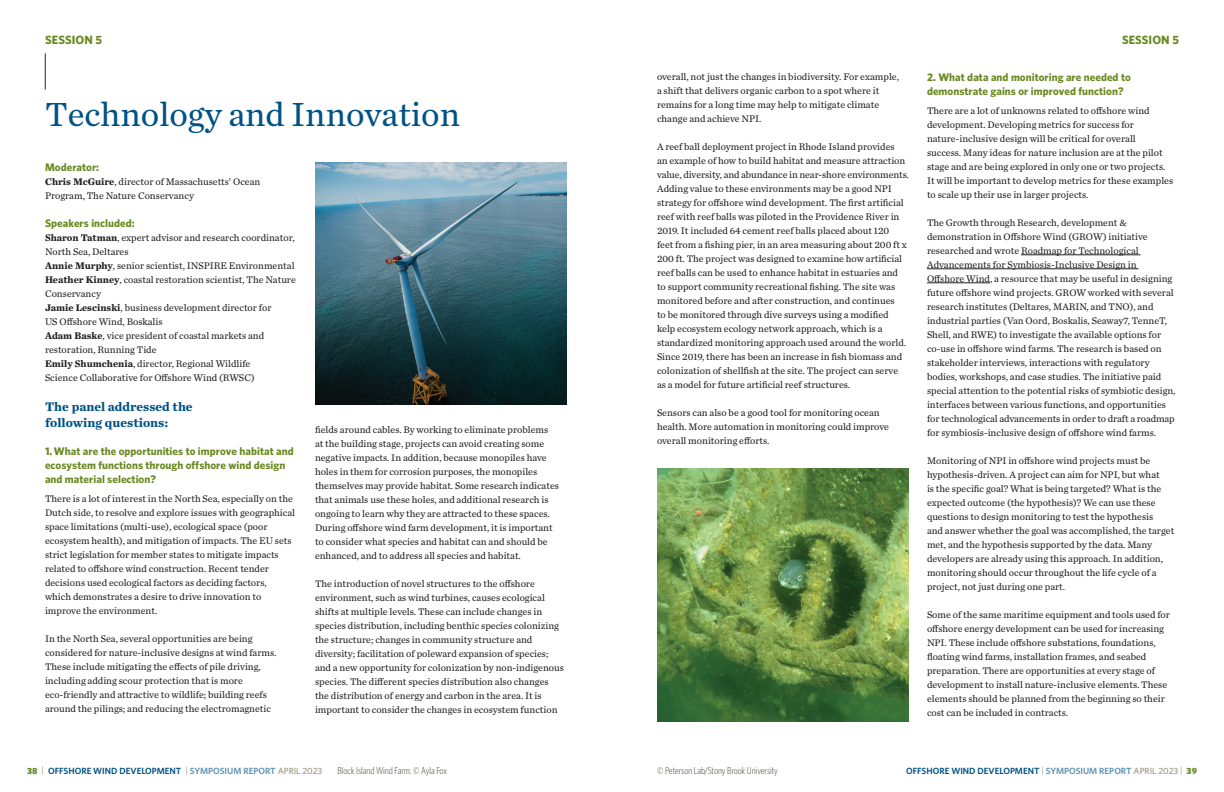
<style>
.page{position:relative;width:1224px;height:792px;background:#fff}
.page>*{position:absolute;margin:0;border:0;box-sizing:border-box;transform-origin:0 0}
.t1{font:35px "Chronicle Text G2";color:#005285}
.t2{font:700 13px/16px "Chronicle Text G2";color:#005285}
.t3{font:700 12px "Whitney";letter-spacing:.005em;color:#6a8922}
.t4{font:700 11px/14px "Whitney";letter-spacing:.005em;color:#6a8922}
.t5{font:10px/14px "Chronicle Text G2";color:#231f20}
.t6{font:300 10px "Whitney Condensed";color:#4b4b40}
.t7{font:600 9px "Whitney";color:#005285}
.s1{font-weight:700}
.s2{font-weight:900;color:#6a8922}
.s3{font-weight:400;color:#979481}
.s4{color:#5d93b5}
.s5{font-weight:500;color:#979481}
</style>
<div class="page">
<hr style="left:45px;top:54px;width:1px;height:36px;background:#231f20">
<hr style="left:1021px;top:255px;width:120px;height:1px;background:#231f20">
<hr style="left:927px;top:269px;width:212px;height:1px;background:#231f20">
<hr style="left:927px;top:283px;width:63px;height:1px;background:#231f20">
<img style="left:315px;top:162px;width:252px;height:243px">
<img style="left:657px;top:468px;width:252px;height:253px">
<p class="t3" style="left:45px;top:31px;width:58px">SESSION 5</p>
<h1 class="t1" style="left:45px;top:88px;width:417px">Technology and Innovation</h1>
<p class="t4" style="left:45px;top:160px;width:56px">Moderator:</p>
<p class="t5" style="left:45px;top:174px;width:217px"><span class="s1">Chris McGuire</span>, director of Massachusetts’ Ocean<br>Program, The Nature Conservancy</p>
<p class="t4" style="left:45px;top:216px;width:91px">Speakers included:</p>
<p class="t5" style="left:45px;top:230px;width:252px"><span class="s1">Sharon Tatman</span>, expert advisor and research coordinator, North Sea, Deltares<br><span class="s1">Annie Murphy</span>, senior scientist, INSPIRE Environmental <span class="s1">Heather Kinney</span>, coastal restoration scientist, The Nature Conservancy<br><span class="s1">Jamie Lescinski</span>, business development director for<br>US Offshore Wind, Boskalis<br><span class="s1">Adam Baske</span>, vice president of coastal markets and restoration, Running Tide<br><span class="s1">Emily Shumchenia</span>, director, Regional Wildlife<br>Science Collaborative for Offshore Wind (RWSC)</p>
<h2 class="t2" style="left:45px;top:398px;width:149px">The panel addressed the following questions:</h2>
<p class="t4" style="left:45px;top:444px;width:250px">1.What are the opportunities to improve habitat and ecosystem functions through offshore wind design and material selection?</p>
<p class="t5" style="left:45px;top:491px;width:252px">There is a lot of interest in the North Sea, especially on the Dutch side, to resolve and explore issues with geographical space limitations (multi-use), ecological space (poor ecosystem health), and mitigation of impacts. The EU sets strict legislation for member states to mitigate impacts related to offshore wind construction. Recent tender decisions used ecological factors as deciding factors, which demonstrates a desire to drive innovation to improve the environment.</p>
<p class="t5" style="left:45px;top:631px;width:233px">In the North Sea, several opportunities are being considered for nature-inclusive designs at wind farms.<br>These include mitigating the effects of pile driving, including adding scour protection that is more eco-friendly and attractive to wildlife; building reefs around the pilings; and reducing the electromagnetic</p>
<p class="t5" style="left:315px;top:422px;width:246px">fields around cables. By working to eliminate problems at the building stage, projects can avoid creating some negative impacts. In addition, because monopiles have holes in them for corrosion purposes, the monopiles themselves may provide habitat. Some research indicates that animals use these holes, and additional research is ongoing to learn why they are attracted to these spaces.<br>During offshore wind farm development, it is important to consider what species and habitat can and should be enhanced, and to address all species and habitat.</p>
<p class="t5" style="left:315px;top:576px;width:251px">The introduction of novel structures to the offshore environment, such as wind turbines, causes ecological shifts at multiple levels. These can include changes in species distribution, including benthic species colonizing the structure; changes in community structure and diversity; facilitation of poleward expansion of species; and a new opportunity for colonization by non-indigenous species. The different species distribution also changes the distribution of energy and carbon in the area. It is important to consider the changes in ecosystem function</p>
<p class="t5" style="left:657px;top:69px;width:244px">overall, not just the changes in biodiversity. For example, a shift that delivers organic carbon to a spot where it remains for a long time may help to mitigate climate change and achieve NPI.</p>
<p class="t5" style="left:657px;top:139px;width:253px">A reef ball deployment project in Rhode Island provides<br>an example of how to build habitat and measure attraction value, diversity, and abundance in near-shore environments.<br>Adding value to these environments may be a good NPI strategy for offshore wind development. The first artificial reef with reef balls was piloted in the Providence River in 2019. It included 64 cement reef balls placed about 120<br>feet from a fishing pier, in an area measuring about 200 ft x 200 ft. The project was designed to examine how artificial reef balls can be used to enhance habitat in estuaries and to support community recreational fishing. The site was monitored before and after construction, and continues<br>to be monitored through dive surveys using a modified kelp ecosystem ecology network approach, which is a standardized monitoring approach used around the world.<br>Since 2019, there has been an increase in fish biomass and colonization of shellfish at the site. The project can serve as a model for future artificial reef structures.</p>
<p class="t5" style="left:657px;top:405px;width:234px">Sensors can also be a good tool for monitoring ocean health. More automation in monitoring could improve overall monitoring efforts.</p>
<p class="t3" style="left:1122px;top:31px;width:58px">SESSION 5</p>
<p class="t4" style="left:927px;top:70px;width:205px">2. What data and monitoring are needed to demonstrate gains or improved function?</p>
<p class="t5" style="left:927px;top:103px;width:248px">There are a lot of unknowns related to offshore wind development. Developing metrics for success for nature-inclusive design will be critical for overall<br>success. Many ideas for nature inclusion are at the pilot stage and are being explored in only one or two projects.<br>It will be important to develop metrics for these examples to scale up their use in larger projects.</p>
<p class="t5" style="left:927px;top:215px;width:250px">The Growth through Research, development &amp; demonstration in Offshore Wind (GROW) initiative researched and wrote Roadmap for Technological Advancements for Symbiosis-Inclusive Design in Offshore Wind, a resource that may be useful in designing future offshore wind projects. GROW worked with several research institutes (Deltares, MARIN, and TNO), and industrial parties (Van Oord, Boskalis, Seaway7, TenneT, Shell, and RWE) to investigate the available options for co-use in offshore wind farms. The research is based on stakeholder interviews, interactions with regulatory bodies, workshops, and case studies. The initiative paid special attention to the potential risks of symbiotic design, interfaces between various functions, and opportunities for technological advancements in order to draft a roadmap for symbiosis-inclusive design of offshore wind farms.</p>
<p class="t5" style="left:927px;top:453px;width:249px">Monitoring of NPI in offshore wind projects must be hypothesis-driven. A project can aim for NPI, but what<br>is the specific goal? What is being targeted? What is the expected outcome (the hypothesis)? We can use these questions to design monitoring to test the hypothesis<br>and answer whether the goal was accomplished, the target met, and the hypothesis supported by the data. Many developers are already using this approach. In addition, monitoring should occur throughout the life cycle of a project, not just during one part.</p>
<p class="t5" style="left:927px;top:607px;width:245px">Some of the same maritime equipment and tools used for offshore energy development can be used for increasing NPI. These include offshore substations, foundations, floating wind farms, installation frames, and seabed preparation. There are opportunities at every stage of development to install nature-inclusive elements. These elements should be planned from the beginning so their cost can be included in contracts.</p>
<p class="t7" style="left:27px;top:765px;width:297px"><span class="s2">38</span> <span class="s3">|</span> OFFSHORE WIND DEVELOPMENT <span class="s3">|</span> <span class="s4">SYMPOSIUM REPORT</span> <span class="s5">APRIL 2023</span></p>
<p class="t7" style="left:906px;top:765px;width:292px">OFFSHORE WIND DEVELOPMENT <span class="s3">|</span> <span class="s4">SYMPOSIUM REPORT</span> <span class="s5">APRIL 2023</span> <span class="s3">|</span> <span class="s2">39</span></p>
<p class="t6" style="left:338px;top:765px;width:111px">Block Island Wind Farm. © Ayla Fox</p>
<p class="t6" style="left:657px;top:765px;width:122px">© Peterson Lab/Stony Brook University</p>
</div>
